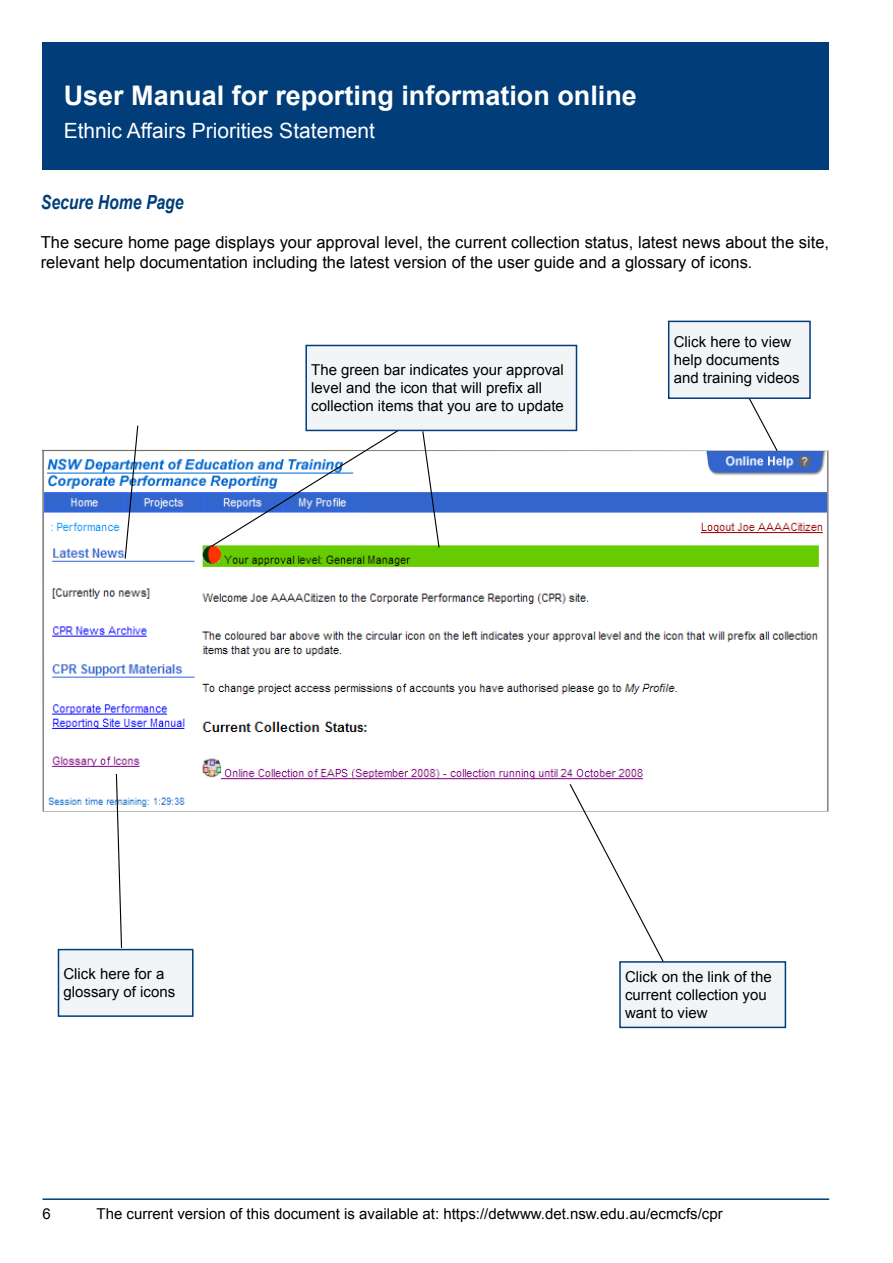
<style>
.page{position:relative;width:893px;height:1263px;background:#fff}
.page>*{position:absolute;margin:0;border:0;box-sizing:border-box;transform-origin:0 0}
.t1{font:700 27px "Arial";color:#fff}
.t2{font:21px "Arial";color:#fff}
.t3{font:italic 700 19.5px "Arial";color:#003d79;scale:.81 1}
.t4{font:16.5px/19.8px "Arial";color:#000}
.t5{font:15px/18px "Arial";color:#000}
</style>
<div class="page">
<div style="left:43px;top:43px;width:786px;height:127px;background:#003d79"></div>
<hr style="left:43px;top:1198px;width:786px;height:2px;background:#003d79">
<img style="left:42px;top:450px;width:787px;height:362px">
<svg style="left:746px;top:399px;width:33px;height:53px"></svg>
<svg style="left:124px;top:425px;width:15px;height:135px"></svg>
<div style="left:58px;top:949px;width:135px;height:67px;background:#f2f5f8"></div>
<div style="left:58px;top:949px;width:136px;height:68px;border:2px solid #003d79"></div>
<svg style="left:115px;top:773px;width:8px;height:176px"></svg>
<svg style="left:422px;top:431px;width:18px;height:118px"></svg>
<svg style="left:569px;top:783px;width:96px;height:178px"></svg>
<svg style="left:210px;top:431px;width:202px;height:117px"></svg>
<div style="left:669px;top:321px;width:141px;height:77px;background:#f2f5f8"></div>
<div style="left:668px;top:321px;width:143px;height:78px;border:2px solid #003d79"></div>
<div style="left:620px;top:962px;width:165px;height:65px;background:#f2f5f8"></div>
<div style="left:619px;top:961px;width:167px;height:67px;border:2px solid #003d79"></div>
<div style="left:306px;top:345px;width:270px;height:85px;background:#f2f5f8"></div>
<div style="left:305px;top:345px;width:272px;height:86px;border:2px solid #003d79"></div>
<h1 class="t1" style="left:64px;top:77px;width:575px">User Manual for reporting information online</h1>
<h2 class="t2" style="left:64px;top:117px;width:313px">Ethnic Affairs Priorities Statement</h2>
<h3 class="t3" style="left:41px;top:189px;width:178px">Secure Home Page</h3>
<p class="t4" style="left:41px;top:232px;width:790px">The secure home page displays your approval level, the current collection status, latest news about the site, relevant help documentation including the latest version of the user guide and a glossary of icons.</p>
<p class="t5" style="left:311px;top:361px;width:254px">The green bar indicates your approval level and the icon that will prefix all collection items that you are to update</p>
<p class="t5" style="left:674px;top:333px;width:127px">Click here to view help documents and training videos</p>
<p class="t5" style="left:63px;top:965px;width:113px">Click here for a glossary of icons</p>
<p class="t5" style="left:625px;top:968px;width:148px">Click on the link of the current collection you want to view</p>
<p class="t5" style="left:43px;top:1204px;width:10px">6</p>
<p class="t5" style="left:97px;top:1204px;width:628px">The current version of this document is available at: https://detwww.det.nsw.edu.au/ecmcfs/cpr</p>
</div>
